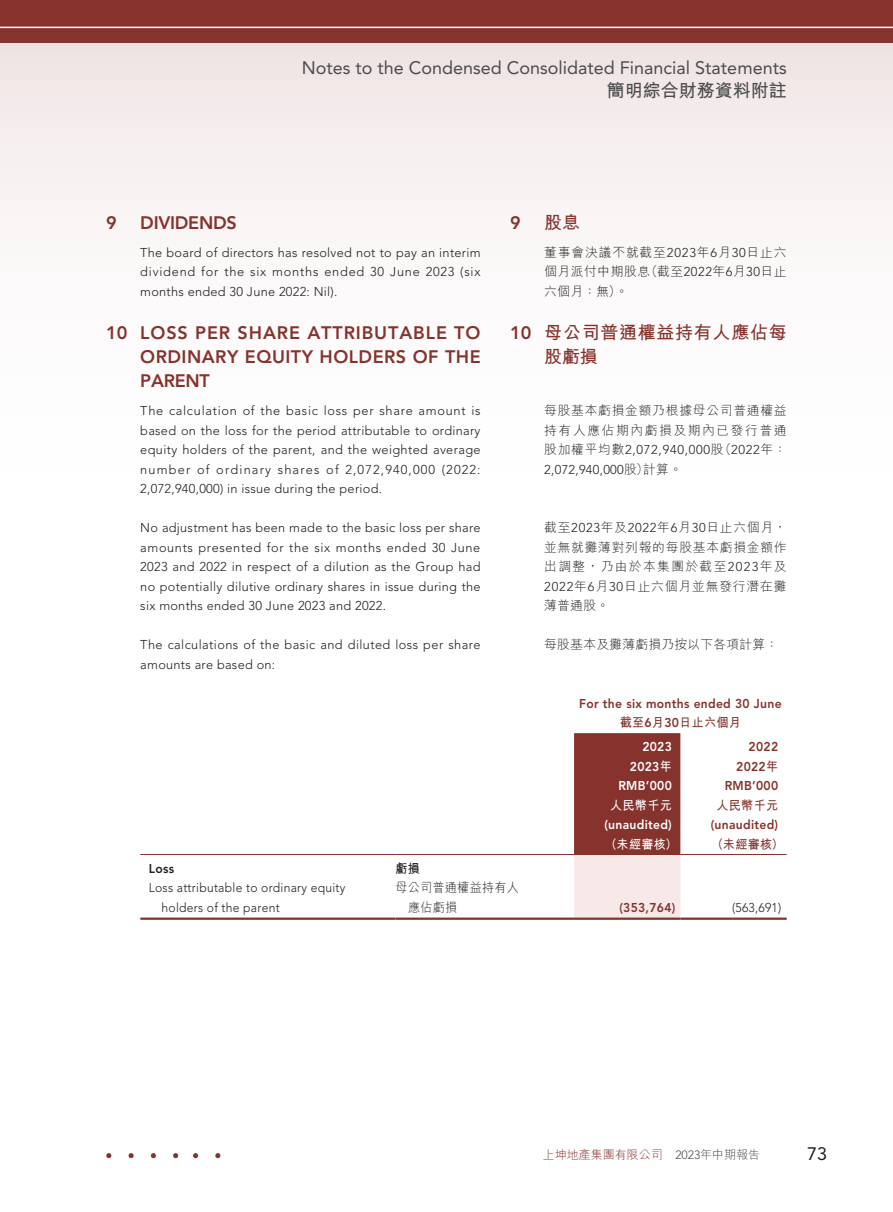
<style>
.page{position:relative;width:893px;height:1212px;background:#fff}
.page>*{position:absolute;margin:0;border:0;box-sizing:border-box;transform-origin:0 0}
.t1{font:800 18px/24px "Avenir LT Std";letter-spacing:.025em;color:#86322d;text-align:justify}
.t2{font:18px "Avenir LT Std";color:#4b4c4d}
.t3{font:700 18px/24px "M Hei HK";letter-spacing:.04em;color:#86322d}
.t4{font:700 18px "M Hei HK";color:#4b4c4d}
.t5{font:800 18px "Avenir LT Std";letter-spacing:-.015em;color:#86322d}
.t6{font:18px "Avenir LT Std";color:#231f20}
.t7{font:300 12.75px/19.5px "Avenir LT Std";letter-spacing:.02em;color:#231f20;text-align:justify}
.t8{font:300 12.75px/19.5px "M Hei HK";letter-spacing:.06em;color:#231f20;text-align:justify}
.t9{font:800 12.75px "Avenir LT Std";letter-spacing:.025em;color:#86322d;scale:.95 1}
.t10{font:300 12.75px/19.5px "Avenir LT Std";letter-spacing:.02em;color:#231f20;scale:.95 1}
.t11{font:300 12.75px/19.5px "Avenir LT Std";letter-spacing:.055em;color:#231f20}
.t12{font:800 12.75px "Avenir LT Std";letter-spacing:.025em;color:#fff;scale:.95 1}
.t13{font:700 12.75px "M Hei HK";letter-spacing:.025em;color:#86322d;scale:.95 1}
.t14{font:300 12.75px "M Hei HK";letter-spacing:.02em;color:#231f20}
.t15{font:300 12.75px/19.5px "M Hei HK";letter-spacing:.02em;color:#231f20;scale:.95 1}
.t16{font:700 12.75px "M Hei HK";letter-spacing:.025em;color:#fff;scale:.95 1}
.t17{font:800 12.75px "Avenir LT Std";color:#231f20;scale:.95 1}
.t18{font:700 12.75px "M Hei HK";color:#231f20;scale:.95 1}
.t19{font:300 12px "M Hei HK";color:#86322d}
.s1{font-family:"Avenir LT Std"}
.s2{font-family:"Avenir LT Std";font-weight:800}
.s3{font-family:"M Hei HK"}
.s4{font-family:"M Hei HK";font-weight:700}
.s5{font-family:"Avenir LT Std";color:#4b4c4d}
.s6{color:#4b4c4d}
</style>
<div class="page">
<div style="left:0;top:0;width:893px;height:784px;background:linear-gradient(to bottom,#f4ecec,#fff)"></div>
<div style="left:0;top:0;width:893px;height:43px;background:#86322d"></div>
<hr style="left:0;top:27px;width:893px;height:1px;background:#fff">
<svg style="left:574px;top:733px;width:106px;height:184px;background:#ac706c"></svg>
<hr style="left:140px;top:854px;width:255px;height:1px;background:#86322d">
<hr style="left:395px;top:854px;width:179px;height:1px;background:#86322d">
<hr style="left:574px;top:854px;width:106px;height:1px;background:#86322d">
<hr style="left:680px;top:854px;width:107px;height:1px;background:#86322d">
<hr style="left:140px;top:917px;width:255px;height:3px;background:#86322d">
<hr style="left:395px;top:917px;width:179px;height:3px;background:#86322d">
<hr style="left:574px;top:917px;width:106px;height:3px;background:#86322d">
<hr style="left:680px;top:917px;width:107px;height:3px;background:#86322d">
<svg style="left:173px;top:1153px;width:5px;height:5px"></svg>
<svg style="left:151px;top:1153px;width:5px;height:5px"></svg>
<svg style="left:129px;top:1153px;width:5px;height:5px"></svg>
<svg style="left:106px;top:1153px;width:5px;height:5px"></svg>
<svg style="left:215px;top:1153px;width:5px;height:5px"></svg>
<svg style="left:193px;top:1153px;width:5px;height:5px"></svg>
<h1 class="t2" style="left:302px;top:58px;width:486px">Notes to the Condensed Consolidated Financial Statements</h1>
<h1 class="t4" style="left:607px;top:78px;width:181px">簡明綜合財務資料附註</h1>
<h1 class="t1" style="left:106px;top:210px;width:12px">9</h1>
<h1 class="t5" style="left:140px;top:212px;width:98px">DIVIDENDS</h1>
<p class="t7" style="left:140px;top:243px;width:342px">The board of directors has resolved not to pay an interim dividend for the six months ended 30 June 2023 (six months ended 30 June 2022: Nil).</p>
<h1 class="t1" style="left:140px;top:321px;width:342px;text-indent:-34px">10 LOSS PER SHARE ATTRIBUTABLE TO ORDINARY EQUITY HOLDERS OF THE PARENT</h1>
<p class="t7" style="left:140px;top:401px;width:342px">The calculation of the basic loss per share amount is based on the loss for the period attributable to ordinary equity holders of the parent, and the weighted average number of ordinary shares of 2,072,940,000 (2022:<br>2,072,940,000) in issue during the period.</p>
<p class="t7" style="left:140px;top:518px;width:342px">No adjustment has been made to the basic loss per share amounts presented for the six months ended 30 June 2023 and 2022 in respect of a dilution as the Group had no potentially dilutive ordinary shares in issue during the six months ended 30 June 2023 and 2022.</p>
<p class="t7" style="left:140px;top:635px;width:342px">The calculations of the basic and diluted loss per share amounts are based on:</p>
<h1 class="t1" style="left:510px;top:210px;width:12px">9</h1>
<h1 class="t3" style="left:544px;top:209px;width:37px">股息</h1>
<p class="t8" style="left:544px;top:242px;width:244px">董事會決議不就截至<span class="s1">2023</span>年<span class="s1">6</span>月<span class="s1">30</span>日止六個月派付中期股息（截至<span class="s1">2022</span>年<span class="s1">6</span>月<span class="s1">30</span>日止六個月：無）。</p>
<h1 class="t3" style="left:544px;top:319px;width:244px;text-indent:-34px"><span class="s2">10</span> 母公司普通權益持有人應佔每股虧損</h1>
<p class="t8" style="left:544px;top:400px;width:244px">每股基本虧損金額乃根據母公司普通權益持有人應佔期內虧損及期內已發行普通</p>
<p class="t11" style="left:544px;top:440px;width:244px"><span class="s3">股加權平均數</span>2,072,940,000<span class="s3">股（</span>2022<span class="s3">年：<br></span>2,072,940,000<span class="s3">股）計算。</span></p>
<p class="t8" style="left:544px;top:517px;width:244px">截至<span class="s1">2023</span>年及<span class="s1">2022</span>年<span class="s1">6</span>月<span class="s1">30</span>日止六個月，並無就攤薄對列報的每股基本虧損金額作出調整，乃由於本集團於截至<span class="s1">2023</span>年及<span class="s1">2022</span>年<span class="s1">6</span>月<span class="s1">30</span>日止六個月並無發行潛在攤薄普通股。</p>
<p class="t14" style="left:544px;top:636px;width:236px">每股基本及攤薄虧損乃按以下各項計算：</p>
<p class="t9" style="left:579px;top:696px;width:215px">For the six months ended 30 June</p>
<p class="t13" style="left:620px;top:713px;width:129px">截至<span class="s2">6</span>月<span class="s2">30</span>日止六個月</p>
<p class="t12" style="left:642px;top:739px;width:33px">2023</p>
<p class="t9" style="left:749px;top:739px;width:33px">2022</p>
<p class="t12" style="left:630px;top:758px;width:46px">2023<span class="s4">年</span></p>
<p class="t9" style="left:736px;top:758px;width:46px">2022<span class="s4">年</span></p>
<p class="t12" style="left:618px;top:778px;width:58px">RMB’000</p>
<p class="t9" style="left:725px;top:778px;width:58px">RMB’000</p>
<p class="t16" style="left:610px;top:795px;width:66px">人民幣千元</p>
<p class="t13" style="left:716px;top:795px;width:66px">人民幣千元</p>
<p class="t12" style="left:604px;top:817px;width:73px">(unaudited)</p>
<p class="t9" style="left:711px;top:817px;width:73px">(unaudited)</p>
<p class="t16" style="left:605px;top:834px;width:77px">（未經審核）</p>
<p class="t13" style="left:711px;top:834px;width:77px">（未經審核）</p>
<p class="t17" style="left:149px;top:860px;width:28px">Loss</p>
<p class="t18" style="left:395px;top:858px;width:27px">虧損</p>
<p class="t10" style="left:162px;top:878px;width:195px;text-indent:-13px">Loss attributable to ordinary equity holders of the parent</p>
<p class="t15" style="left:408px;top:877px;width:118px;text-indent:-13px">母公司普通權益持有人應佔虧損</p>
<p class="t9" style="left:619px;top:899px;width:61px">(353,764)</p>
<p class="t10" style="left:732px;top:897px;width:53px">(563,691)</p>
<p class="t19" style="left:543px;top:1146px;width:219px">上坤地產集團有限公司 <span class="s5">2023</span><span class="s6">年中期報告</span></p>
<h1 class="t6" style="left:807px;top:1143px;width:22px">73</h1>
</div>
